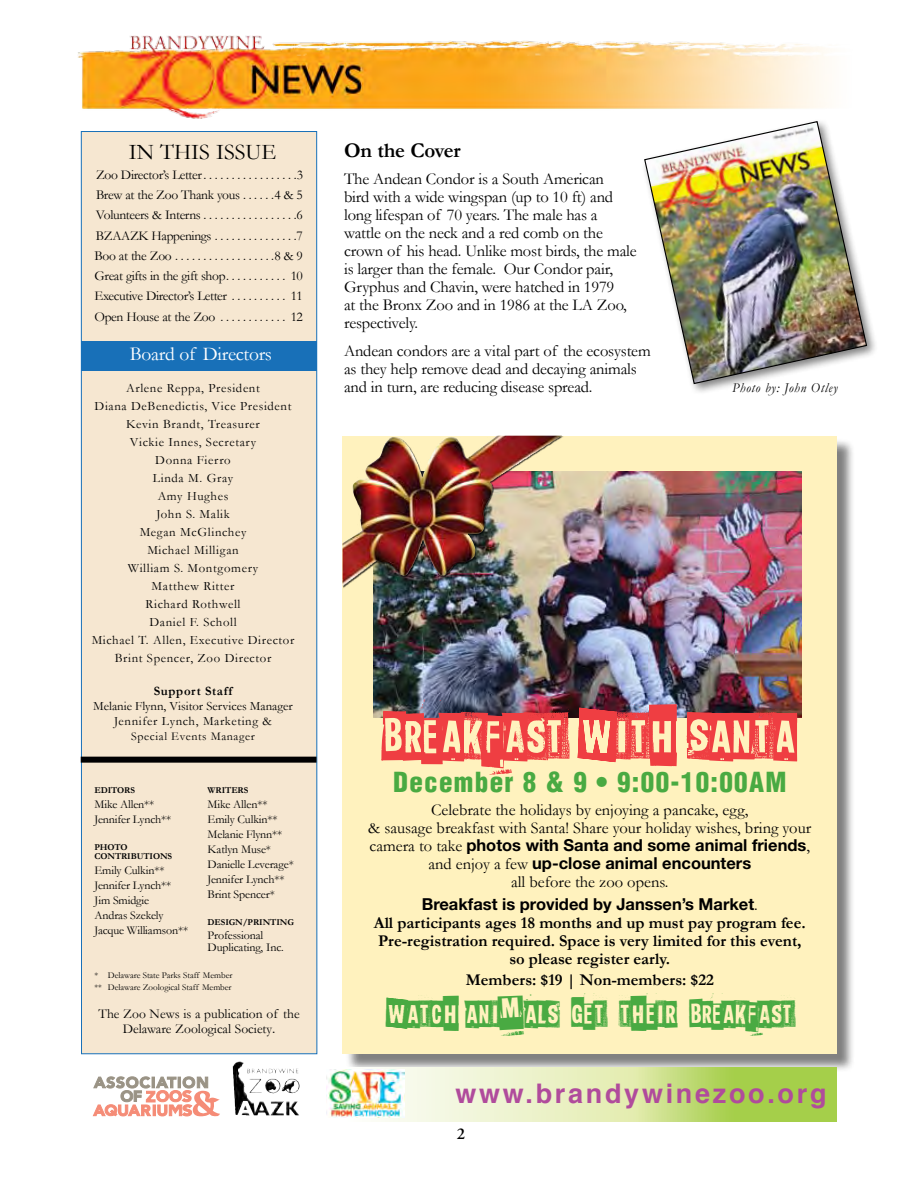
<style>
.page{position:relative;width:918px;height:1188px;background:#fff}
.page>*{position:absolute;margin:0;border:0;box-sizing:border-box;transform-origin:0 0}
.t1{font:87px "Slaveonlydreamstobeking";letter-spacing:-.025em;color:#ef3e42}
.t2{font:49.5px "Slaveonlydreamstobeking";letter-spacing:-.025em;color:#49aa42}
.t3{font:900 condensed 27px "Helvetica";letter-spacing:.05em;color:#49aa42}
.t4{font:700 27px "Helvetica";letter-spacing:.1em;color:#b04b9c}
.t5{font:22.5px "Garamond";color:#000}
.t6{font:700 21px "Garamond";color:#000}
.t7{font:19.5px "Garamond";letter-spacing:-.015em;color:#fff}
.t8{font:16.5px/18px "Garamond";letter-spacing:-.01em;color:#000}
.t9{font:700 16.5px/18px "Garamond";color:#000;text-align:center}
.t10{font:700 16.5px/18px "Helvetica Neue LT Std";color:#000;text-align:center}
.t11{font:600 16.5px "Adobe Garamond";color:#000}
.t12{font:13.5px "Garamond";letter-spacing:-.025em;color:#000}
.t13{font:13.5px/15px "Garamond";color:#000;text-align:center}
.t14{font:italic 13.5px "Garamond";letter-spacing:.05em;color:#000}
.t15{font:12.75px/18px "Garamond";letter-spacing:.05em;color:#000;text-align:center}
.t16{font:12.75px/15px "Garamond";color:#000;text-align:center}
.t17{font:700 12.75px "Garamond";letter-spacing:.05em;color:#000}
.t18{font:12px/15px "Garamond";letter-spacing:-.01em;color:#000}
.t19{font:12px "Garamond";letter-spacing:.05em;color:#000}
.t20{font:9px/12px "Garamond";color:#000}
.t21{font:700 9px/9px "Garamond";letter-spacing:-.01em;color:#000}
.s1{font-size:15px}
.s2{font-family:"Garamond";font-weight:400}
</style>
<div class="page">
<div style="left:345px;top:438px;width:511px;height:635px;background:#000;opacity:.5"></div>
<div style="left:343px;top:436px;width:494px;height:617px;background:#fff2be"></div>
<svg style="left:266px;top:1067px;width:571px;height:55px;background:#d5e6a6"></svg>
<div style="left:81px;top:132px;width:236px;height:922px;background:#f6e7d1"></div>
<div style="left:81px;top:341px;width:236px;height:30px;background:#1870b8"></div>
<div style="left:81px;top:757px;width:236px;height:6px;background:#000"></div>
<svg style="left:93px;top:1076px;width:127px;height:41px"></svg>
<img style="left:233px;top:1061px;width:40px;height:54px">
<img style="left:326px;top:1069px;width:78px;height:49px">
<div style="left:640px;top:117px;width:237px;height:277px;background:#000;opacity:.5"></div>
<img style="left:643px;top:132px;width:225px;height:253px">
<img style="left:374px;top:471px;width:427px;height:247px">
<img style="left:78px;top:35px;width:799px;height:97px">
<div style="left:343px;top:436px;width:221px;height:152px;background:#000;opacity:.75"></div>
<img style="left:372px;top:436px;width:125px;height:41px">
<h3 class="t5" style="left:129px;top:138px;width:110px">In This Issue</h3>
<p class="t12" style="left:96px;top:167px;width:109px">Zoo Director’s Letter ................</p>
<p class="t12" style="left:297px;top:167px;width:8px">3</p>
<p class="t12" style="left:96px;top:187px;width:151px">Brew at the Zoo Thank yous ......</p>
<p class="t12" style="left:274px;top:187px;width:30px">4 &amp; 5</p>
<p class="t12" style="left:96px;top:207px;width:109px">Volunteers &amp; Interns ................</p>
<p class="t12" style="left:297px;top:207px;width:8px">6</p>
<p class="t12" style="left:96px;top:227px;width:123px">BZAAZK Happenings ...............</p>
<p class="t12" style="left:297px;top:227px;width:8px">7</p>
<p class="t12" style="left:94px;top:248px;width:85px">Boo at the Zoo ..................</p>
<p class="t12" style="left:274px;top:248px;width:30px">8 &amp; 9</p>
<p class="t12" style="left:94px;top:268px;width:133px">Great gifts in the gift shop ...........</p>
<p class="t12" style="left:291px;top:268px;width:14px">10</p>
<p class="t12" style="left:94px;top:288px;width:141px">Executive Director’s Letter ...........</p>
<p class="t12" style="left:291px;top:288px;width:14px">11</p>
<p class="t12" style="left:94px;top:308px;width:130px">Open House at the Zoo .............</p>
<p class="t12" style="left:291px;top:308px;width:14px">12</p>
<p class="t7" style="left:130px;top:342px;width:144px">Board of Directors</p>
<p class="t15" style="left:92px;top:379px;width:204px">Arlene Reppa, President<br>Diana DeBenedictis, Vice President<br>Kevin Brandt, Treasurer<br>Vickie Innes, Secretary<br>Donna Fierro<br>Linda M. Gray<br>Amy Hughes<br>John S. Malik<br>Megan McGlinchey<br>Michael Milligan<br>William S. Montgomery<br>Matthew Ritter<br>Richard Rothwell<br>Daniel F. Scholl<br>Michael T. Allen, Executive Director<br>Brint Spencer, Zoo Director</p>
<p class="t17" style="left:154px;top:683px;width:80px">Support Staff</p>
<p class="t16" style="left:93px;top:698px;width:201px">Melanie Flynn, Visitor Services Manager<br>Jennifer Lynch, Marketing &amp;</p>
<p class="t19" style="left:131px;top:729px;width:125px">Special Events Manager</p>
<p class="t21" style="left:94px;top:786px;width:42px">EditorS</p>
<p class="t18" style="left:94px;top:797px;width:78px">Mike Allen**<br>Jennifer Lynch**</p>
<p class="t21" style="left:94px;top:843px;width:35px">Photo<br>CONTRI</p>
<p class="t21" style="left:131px;top:852px;width:16px">BUTIO</p>
<p class="t21" style="left:160px;top:852px;width:13px">Ns</p>
<p class="t18" style="left:94px;top:863px;width:95px">Emily Culkin**<br>Jennifer Lynch**<br>Jim Smidgie<br>Andras Szekely<br>Jacque Williamson**</p>
<p class="t21" style="left:208px;top:786px;width:41px">Write rs</p>
<p class="t18" style="left:208px;top:797px;width:88px">Mike Allen**<br>Emily Culkin**<br>Melanie Flynn**<br>Katlyn Muse*<br>Danielle Leverage*<br>Jennifer Lynch**<br>Brint Spencer*</p>
<p class="t21" style="left:208px;top:918px;width:7px">Des</p>
<p class="t21" style="left:225px;top:918px;width:70px">ign/Printing</p>
<p class="t18" style="left:208px;top:929px;width:78px;line-height:12px">Professional<br>Duplicating, Inc.</p>
<p class="t20" style="left:94px;top:969px;width:140px">* Delaware State Parks Staff Member ** Delaware Zoological Staff Member</p>
<p class="t13" style="left:99px;top:1006px;width:203px">The Zoo News is a publication of the<br>Delaware Zoological Society<span class="s1">.</span></p>
<p class="t6" style="left:344px;top:137px;width:118px">On the Cover</p>
<p class="t8" style="left:344px;top:170px;width:294px">The Andean Condor is a South American<br>bird with a wide wingspan (up to 10 ft) and long lifespan of 70 years. The male has a wattle on the neck and a red comb on the crown of his head. Unlike most birds, the male is larger than the female. Our Condor pair, Gryphus and Chavin, were hatched in 1979<br>at the Bronx Zoo and in 1986 at the LA Zoo, respectively.</p>
<p class="t8" style="left:344px;top:342px;width:308px">Andean condors are a vital part of the ecosystem as they help remove dead and decaying animals and in turn, are reducing disease spread.</p>
<p class="t14" style="left:732px;top:380px;width:107px">Photo by: John Otley</p>
<h1 class="t1" style="left:383px;top:699px;width:415px">Breakfast with Santa</h1>
<h3 class="t3" style="left:393px;top:765px;width:395px">December 8 &amp; 9 • 9:00-10:00AM</h3>
<p class="t8" style="left:368px;top:801px;width:444px;text-align:center">Celebrate the holidays by enjoying a pancake, egg,<br>&amp; sausage breakfast with Santa! Share your holiday wishes, bring your</p>
<p class="t10" style="left:370px;top:836px;width:442px"><span class="s2">camera to take</span> photos with Santa and some animal friends<span class="s2">, and enjoy a few</span> up-close animal encounters</p>
<p class="t8" style="left:511px;top:873px;width:159px">all before the zoo opens.</p>
<p class="t10" style="left:422px;top:895px;width:338px">Breakfast is provided by Janssen’s Market<span class="s2">.</span></p>
<p class="t9" style="left:374px;top:913px;width:433px">All participants ages 18 months and up must pay program fee.<br>Pre-registration required. Space is very limited for this event, so please register early.</p>
<p class="t9" style="left:466px;top:971px;width:250px">Members: $19 | Non-members: $22</p>
<h2 class="t2" style="left:386px;top:993px;width:410px">watch animals get their breakfast</h2>
<h3 class="t4" style="left:455px;top:1072px;width:373px">www.brandywinezoo.org</h3>
<p class="t11" style="left:457px;top:1125px;width:10px">2</p>
</div>
